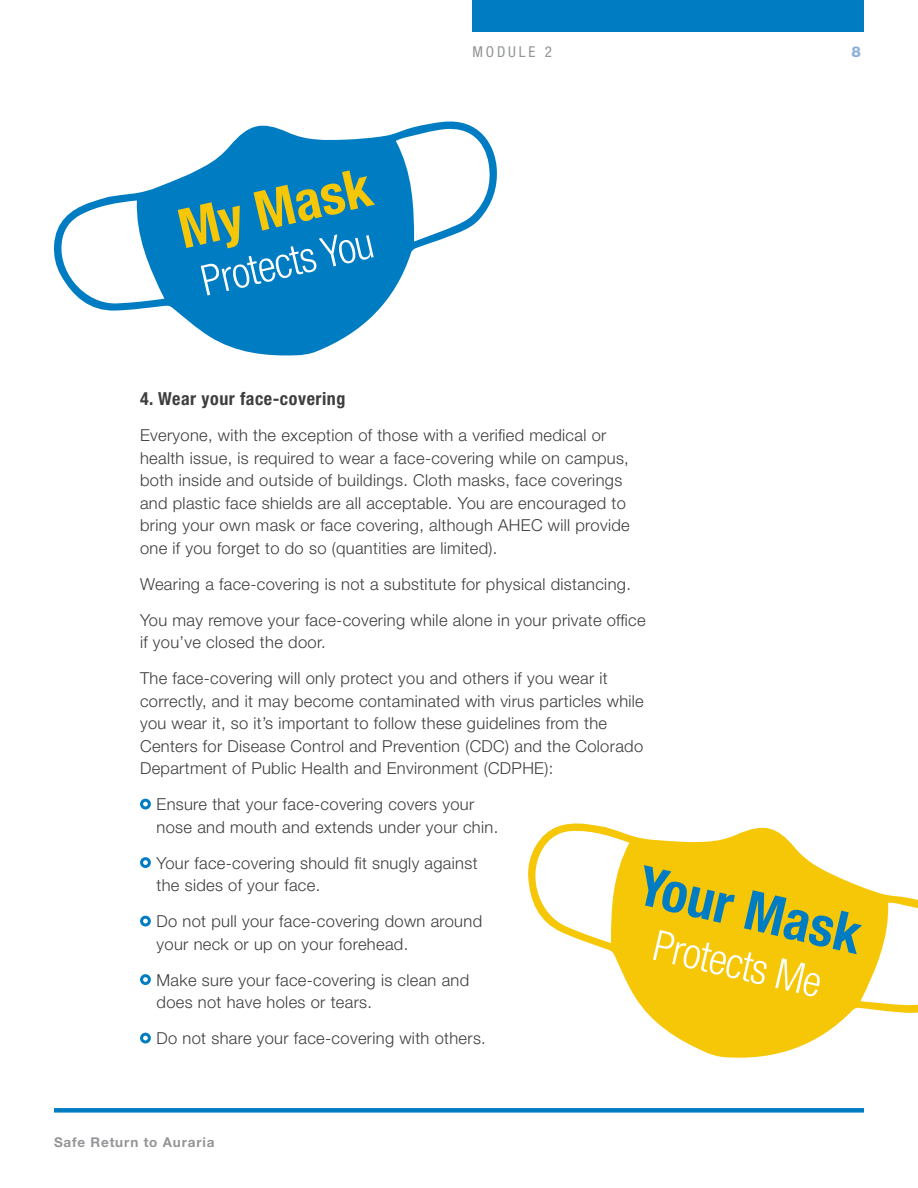
<style>
.page{position:relative;width:918px;height:1188px;background:#fff}
.page>*{position:absolute;margin:0;border:0;box-sizing:border-box;transform-origin:0 0}
.t1{font:700 condensed 54.6px "Helvetica Neue LT Std";color:#007cc2}
.t2{font:700 condensed 54.6px "Helvetica Neue LT Std";color:#f6c707}
.t3{font:300 condensed 42.45px "Helvetica Neue LT Std";color:#fff}
.t4{font:700 condensed 18px "Helvetica Neue LT Std";letter-spacing:.03em;color:#3e3e3f}
.t5{font:300 16.5px/22.5px "Helvetica Neue LT Std";letter-spacing:.02em;color:#3e3e3f}
.t6{font:condensed 15px "Helvetica Neue LT Std";letter-spacing:.19em;color:#939598}
.t7{font:800 15px "Helvetica Neue LT Std";color:#89b0dc}
.t8{font:700 13.5px "Helvetica Neue LT Std";letter-spacing:.06em;color:#939598}
</style>
<div class="page">
<div style="left:54px;top:1108px;width:810px;height:5px;background:#007cc2"></div>
<div style="left:472px;top:0;width:392px;height:32px;background:#007cc2"></div>
<div style="left:140px;top:799px;width:11px;height:10px;border:3px solid #007cc2;border-radius:50%"></div>
<div style="left:140px;top:857px;width:11px;height:11px;border:3px solid #007cc2;border-radius:50%"></div>
<div style="left:140px;top:916px;width:11px;height:10px;border:3px solid #007cc2;border-radius:50%"></div>
<div style="left:140px;top:974px;width:11px;height:11px;border:3px solid #007cc2;border-radius:50%"></div>
<div style="left:140px;top:1033px;width:11px;height:10px;border:3px solid #007cc2;border-radius:50%"></div>
<svg style="left:528px;top:823px;width:390px;height:235px;fill:#f6c707"></svg>
<svg style="left:54px;top:121px;width:443px;height:235px"></svg>
<p class="t2" style="left:172px;top:198px;width:198px;rotate:-13deg">My Mask</p>
<p class="t3" style="left:196px;top:258px;width:177px;rotate:-13deg">Protects You</p>
<p class="t6" style="left:472px;top:43px;width:81px">MODULE 2</p>
<p class="t7" style="left:852px;top:43px;width:11px">8</p>
<p class="t4" style="left:140px;top:388px;width:207px">4. Wear your face-covering</p>
<p class="t5" style="left:140px;top:424px;width:491px">Everyone, with the exception of those with a verified medical or health issue, is required to wear a face-covering while on campus, both inside and outside of buildings. Cloth masks, face coverings and plastic face shields are all acceptable. You are encouraged to bring your own mask or face covering, although AHEC will provide one if you forget to do so (quantities are limited).</p>
<p class="t5" style="left:140px;top:572px;width:492px">Wearing a face-covering is not a substitute for physical distancing.</p>
<p class="t5" style="left:140px;top:608px;width:507px">You may remove your face-covering while alone in your private office if you’ve closed the door.</p>
<p class="t5" style="left:140px;top:667px;width:505px">The face-covering will only protect you and others if you wear it correctly, and it may become contaminated with virus particles while you wear it, so it’s important to follow these guidelines from the Centers for Disease Control and Prevention (CDC) and the Colorado Department of Public Health and Environment (CDPHE):</p>
<p class="t5" style="left:157px;top:793px;width:343px">Ensure that your face-covering covers your nose and mouth and extends under your chin.</p>
<p class="t5" style="left:157px;top:851px;width:323px">Your face-covering should fit snugly against the sides of your face.</p>
<p class="t5" style="left:157px;top:910px;width:327px">Do not pull your face-covering down around your neck or up on your forehead.</p>
<p class="t5" style="left:157px;top:968px;width:314px">Make sure your face-covering is clean and does not have holes or tears.</p>
<p class="t5" style="left:157px;top:1027px;width:331px">Do not share your face-covering with others.</p>
<p class="t1" style="left:647px;top:852px;width:229px;rotate:13deg">Your Mask</p>
<p class="t3" style="left:660px;top:921px;width:173px;rotate:13deg">Protects Me</p>
<p class="t8" style="left:54px;top:1134px;width:162px">Safe Return to Auraria</p>
</div>
